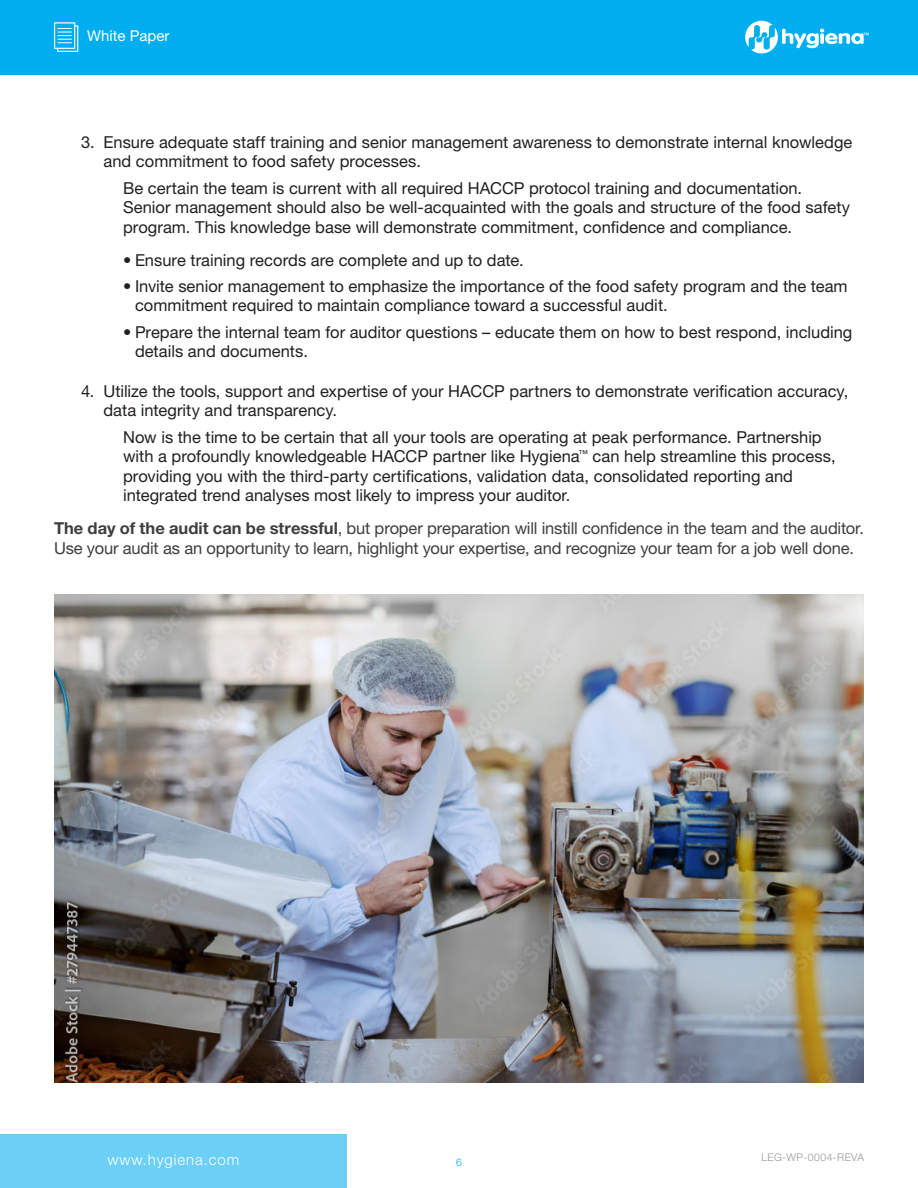
<style>
.page{position:relative;width:918px;height:1188px;background:#fff}
.page>*{position:absolute;margin:0;border:0;box-sizing:border-box;transform-origin:0 0}
.Bullet_copy{font:16.5px/19.5px "Helvetica Neue LT Pro";color:#231f20}
.Body_Copy{font:16.5px/19.5px "Helvetica Neue LT Pro";letter-spacing:-.01em;color:#3e3e3f}
.t1{font:300 15px "Helvetica Neue LT Pro";letter-spacing:.06em;color:#fff}
.t2{font:15px "Helvetica Neue LT Pro";color:#fff}
.t3{font:300 10.5px "Helvetica Neue LT Pro";letter-spacing:.04em;color:#939598}
.t4{font:300 10.5px "Helvetica Neue LT Pro";color:#00aeef}
.s1{font-weight:700}
</style>
<div class="page">
<img style="left:54px;top:594px;width:810px;height:488px">
<div style="left:0;top:0;width:918px;height:74px;background:#00aeef"></div>
<svg style="left:745px;top:21px;width:124px;height:33px"></svg>
<svg style="left:54px;top:22px;width:24px;height:30px"></svg>
<div style="left:0;top:1134px;width:347px;height:54px;background:#6bcff6"></div>
<p class="t2" style="left:87px;top:27px;width:84px">White Paper</p>
<p class="Bullet_copy" style="left:104px;top:132px;width:750px;text-indent:-22px">3. Ensure adequate staff training and senior management awareness to demonstrate internal knowledge and commitment to food safety processes.</p>
<p class="Bullet_copy" style="left:123px;top:178px;width:729px">Be certain the team is current with all required HACCP protocol training and documentation.<br>Senior management should also be well-acquainted with the goals and structure of the food safety program. This knowledge base will demonstrate commitment, confidence and compliance.</p>
<p class="Bullet_copy" style="left:123px;top:250px;width:402px">• Ensure training records are complete and up to date.</p>
<p class="Bullet_copy" style="left:135px;top:276px;width:714px;text-indent:-12px">• Invite senior management to emphasize the importance of the food safety program and the team commitment required to maintain compliance toward a successful audit.</p>
<p class="Bullet_copy" style="left:135px;top:322px;width:719px;text-indent:-12px">• Prepare the internal team for auditor questions – educate them on how to best respond, including details and documents.</p>
<p class="Bullet_copy" style="left:104px;top:381px;width:746px;text-indent:-22px">4. Utilize the tools, support and expertise of your HACCP partners to demonstrate verification accuracy, data integrity and transparency.</p>
<p class="Bullet_copy" style="left:123px;top:427px;width:714px">Now is the time to be certain that all your tools are operating at peak performance. Partnership with a profoundly knowledgeable HACCP partner like Hygiena<sup>™</sup> can help streamline this process, providing you with the third-party certifications, validation data, consolidated reporting and integrated trend analyses most likely to impress your auditor.</p>
<p class="Body_Copy" style="left:54px;top:518px;width:812px"><span class="s1">The day of the audit can be stressful</span>, but proper preparation will instill confidence in the team and the auditor.<br>Use your audit as an opportunity to learn, highlight your expertise, and recognize your team for a job well done.</p>
<p class="t1" style="left:107px;top:1150px;width:133px">www.hygiena.com</p>
<p class="t4" style="left:456px;top:1156px;width:7px">6</p>
<p class="t3" style="left:761px;top:1151px;width:104px">LEG-WP-0004-REVA</p>
</div>
